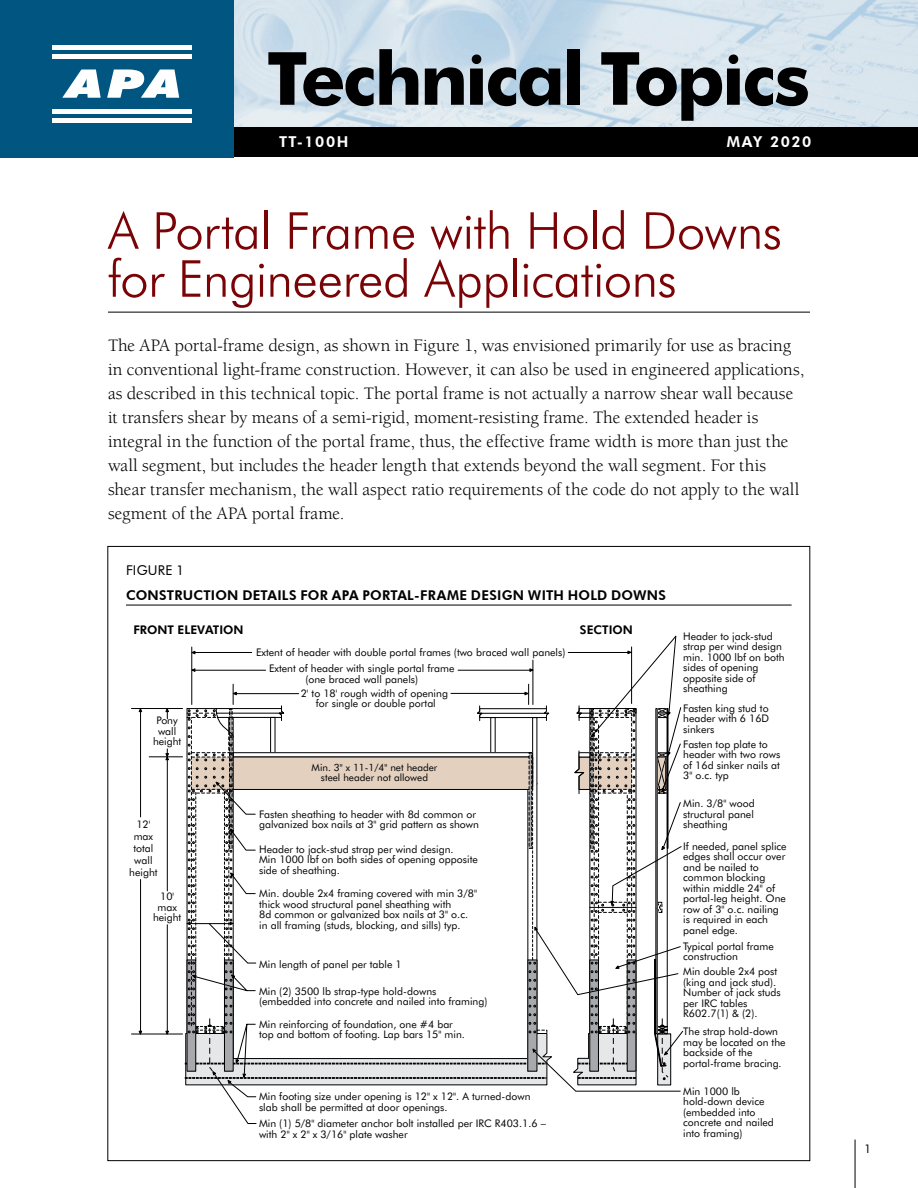
<style>
.page{position:relative;width:918px;height:1188px;background:#fff}
.page>*{position:absolute;margin:0;border:0;box-sizing:border-box;transform-origin:0 0}
.t1{font:700 73.5px "Futura";letter-spacing:-.04em;color:#000}
.t2{font:300 51px/48px "Futura BT";letter-spacing:-.01em;color:#7a0306}
.t3{font:18px/24px "Berkeley";letter-spacing:-.005em;color:#000}
.t4{font:800 15px "Futura BT";letter-spacing:.1em;color:#fff}
.t5{font:800 13.5px "Futura BT";letter-spacing:.015em;color:#000}
.t6{font:13.5px "Futura BT";letter-spacing:.02em;color:#000}
.t7{font:800 12px "Futura BT";color:#000}
.t8{font:12px "Futura BT";color:#000}
.t9{font:10.5px/10.5px "Futura BT";color:#000}
.t10{font:10.05px/10.6px "Futura BT";color:#000;text-align:center}
</style>
<div class="page">
<svg style="left:234px;top:0;width:684px;height:128px;background:#d0dfea"></svg>
<div style="left:0;top:128px;width:918px;height:29px;background:#000"></div>
<div style="left:0;top:0;width:234px;height:157px;background:#005581"></div>
<div style="left:52px;top:54px;width:140px;height:5px;background:#fff"></div>
<div style="left:52px;top:45px;width:140px;height:5px;background:#fff"></div>
<svg style="left:62px;top:70px;width:39px;height:28px"></svg>
<svg style="left:107px;top:70px;width:72px;height:28px"></svg>
<div style="left:52px;top:118px;width:140px;height:5px;background:#fff"></div>
<div style="left:52px;top:109px;width:140px;height:5px;background:#fff"></div>
<hr style="left:108px;top:312px;width:702px;height:1px;background:#000">
<hr style="left:126px;top:605px;width:666px;height:1px;background:#000">
<svg style="left:131px;top:636px;width:552px;height:488px"></svg>
<hr style="left:855px;top:1140px;width:1px;height:48px;background:#000">
<h1 class="t1" style="left:267px;top:25px;width:545px">Technical Topics</h1>
<h3 class="t4" style="left:279px;top:133px;width:71px">TT-100H</h3>
<h3 class="t4" style="left:727px;top:133px;width:86px">MAY 2020</h3>
<h2 class="t2" style="left:108px;top:206px;width:676px">A Portal Frame with Hold Downs for Engineered Applications</h2>
<p class="t3" style="left:108px;top:333px;width:698px">The APA portal-frame design, as shown in Figure 1, was envisioned primarily for use as bracing in conventional light-frame construction. However, it can also be used in engineered applications, as described in this technical topic. The portal frame is not actually a narrow shear wall because it transfers shear by means of a semi-rigid, moment-resisting frame. The extended header is integral in the function of the portal frame, thus, the effective frame width is more than just the wall segment, but includes the header length that extends beyond the wall segment. For this shear transfer mechanism, the wall aspect ratio requirements of the code do not apply to the wall segment of the APA portal frame.</p>
<p class="t6" style="left:126px;top:562px;width:60px">FIGURE 1</p>
<p class="t5" style="left:126px;top:587px;width:542px">CONSTRUCTION DETAILS FOR APA PORTAL-FRAME DESIGN WITH HOLD DOWNS</p>
<p class="t7" style="left:133px;top:622px;width:112px">FRONT ELEVATION</p>
<p class="t7" style="left:580px;top:622px;width:54px">SECTION</p>
<p class="t9" style="left:269px;top:663px;width:187px;text-align:center">Extent of header with single portal frame (one braced wall panels)</p>
<p class="t9" style="left:256px;top:647px;width:311px">Extent of header with double portal frames (two braced wall panels)</p>
<p class="t9" style="left:153px;top:715px;width:30px;text-align:center">Pony wall height</p>
<p class="t9" style="left:129px;top:818px;width:30px;line-height:12px;text-align:center">12' max total wall height</p>
<p class="t9" style="left:153px;top:891px;width:30px;text-align:center">10' max height</p>
<p class="t9" style="left:301px;top:688px;width:149px;text-align:center">2' to 18' rough width of opening for single or double portal</p>
<p class="t10" style="left:312px;top:762px;width:127px">Min. 3" x 11-1/4" net header steel header not allowed</p>
<p class="t9" style="left:259px;top:809px;width:221px">Fasten sheathing to header with 8d common or galvanized box nails at 3" grid pattern as shown</p>
<p class="t9" style="left:259px;top:844px;width:220px">Header to jack-stud strap per wind design.<br>Min 1000 lbf on both sides of opening opposite side of sheathing.</p>
<p class="t9" style="left:259px;top:888px;width:219px">Min. double 2x4 framing covered with min 3/8" thick wood structural panel sheathing with<br>8d common or galvanized box nails at 3" o.c. in all framing (studs, blocking, and sills) typ.</p>
<p class="t9" style="left:259px;top:959px;width:144px">Min length of panel per table 1</p>
<p class="t9" style="left:259px;top:986px;width:230px">Min (2) 3500 lb strap-type hold-downs (embedded into concrete and nailed into framing)</p>
<p class="t9" style="left:259px;top:1019px;width:207px">Min reinforcing of foundation, one #4 bar top and bottom of footing. Lap bars 15" min.</p>
<p class="t9" style="left:259px;top:1091px;width:273px">Min footing size under opening is 12" x 12". A turned-down slab shall be permitted at door openings.</p>
<p class="t9" style="left:259px;top:1118px;width:289px">Min (1) 5/8" diameter anchor bolt installed per IRC R403.1.6 – with 2" x 2" x 3/16" plate washer</p>
<p class="t9" style="left:683px;top:631px;width:103px">Header to jack-stud strap per wind design min. 1000 lbf on both sides of opening opposite side of sheathing</p>
<p class="t9" style="left:683px;top:703px;width:88px;text-align:justify">Fasten king stud to header with 6 16D sinkers</p>
<p class="t9" style="left:683px;top:739px;width:99px">Fasten top plate to header with two rows of 16d sinker nails at<br>3" o.c. typ</p>
<p class="t9" style="left:683px;top:798px;width:73px;text-align:justify">Min. 3/8" wood structural panel sheathing</p>
<p class="t9" style="left:683px;top:840px;width:105px">If needed, panel splice edges shall occur over and be nailed to common blocking within middle 24" of portal-leg height. One row of 3" o.c. nailing is required in each panel edge.</p>
<p class="t9" style="left:683px;top:940px;width:92px">Typical portal frame construction</p>
<p class="t9" style="left:683px;top:966px;width:99px">Min double 2x4 post (king and jack stud).<br>Number of jack studs per IRC tables<br>R602.7(1) &amp; (2).</p>
<p class="t9" style="left:683px;top:1026px;width:104px">The strap hold-down may be located on the backside of the portal-frame bracing.</p>
<p class="t9" style="left:683px;top:1086px;width:92px">Min 1000 lb hold-down device (embedded into concrete and nailed into framing)</p>
<p class="t8" style="left:864px;top:1142px;width:9px">1</p>
</div>
